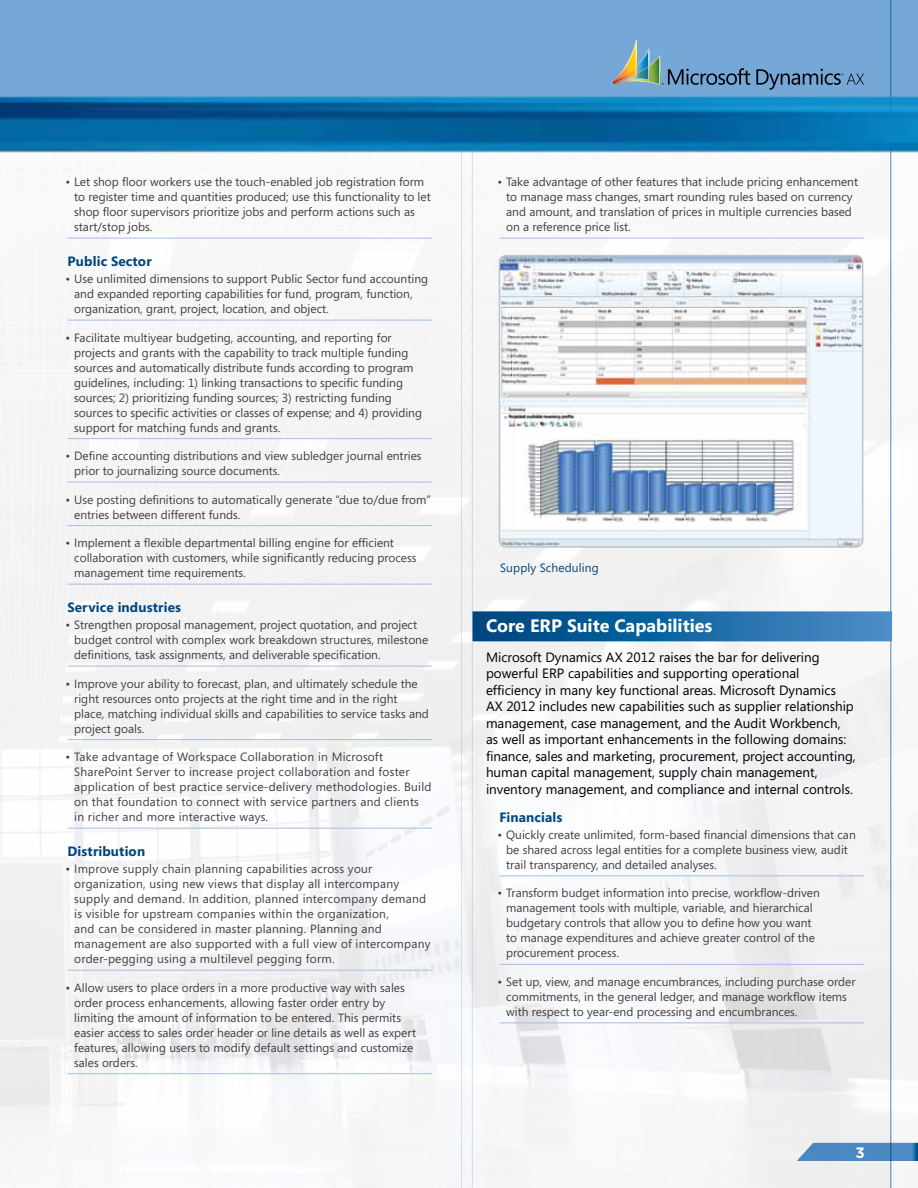
<style>
.page{position:relative;width:918px;height:1188px;background:#fff}
.page>*{position:absolute;margin:0;border:0;box-sizing:border-box;transform-origin:0 0}
.t1{font:700 18px "Segoe";color:#fff}
.t2{font:700 15px "Gotham";color:#fff}
.t3{font:13.5px/16.5px "Segoe";color:#000}
.t4{font:700 13.5px "Segoe";letter-spacing:.01em;color:#00467f}
.t5{font:12px/15px "Segoe";color:#414042}
.t6{font:12px/15px "Segoe";letter-spacing:.02em;color:#414042}
.t7{font:12px "Segoe";letter-spacing:.01em;color:#00467f}
</style>
<div class="page">
<img style="left:0;top:153px;width:891px;height:1035px">
<svg style="left:461px;top:153px;width:11px;height:1035px"></svg>
<div style="left:0;top:0;width:918px;height:145px;background:#75a8d7"></div>
<hr style="left:891px;top:0;width:1px;height:1188px;background:#5091cd">
<svg style="left:797px;top:1143px;width:121px;height:18px;background:#538dc2"></svg>
<svg style="left:756px;top:69px;width:108px;height:21px"></svg>
<svg style="left:613px;top:40px;width:137px;height:46px"></svg>
<img style="left:0;top:95px;width:918px;height:58px">
<hr style="left:68px;top:238px;width:364px;height:1px;background:#a4bfe4">
<hr style="left:68px;top:320px;width:364px;height:1px;background:#a4bfe4">
<hr style="left:68px;top:438px;width:364px;height:1px;background:#a4bfe4">
<hr style="left:68px;top:482px;width:364px;height:1px;background:#a4bfe4">
<hr style="left:68px;top:525px;width:364px;height:1px;background:#a4bfe4">
<hr style="left:68px;top:584px;width:364px;height:1px;background:#a4bfe4">
<hr style="left:68px;top:666px;width:364px;height:1px;background:#a4bfe4">
<hr style="left:68px;top:739px;width:364px;height:1px;background:#a4bfe4">
<hr style="left:68px;top:828px;width:364px;height:1px;background:#a4bfe4">
<hr style="left:68px;top:970px;width:364px;height:1px;background:#a4bfe4">
<hr style="left:68px;top:1073px;width:364px;height:1px;background:#a4bfe4">
<hr style="left:500px;top:238px;width:364px;height:1px;background:#a4bfe4">
<svg style="left:472px;top:611px;width:420px;height:30px;background:#1d6aa4"></svg>
<hr style="left:500px;top:876px;width:364px;height:1px;background:#a4bfe4">
<hr style="left:500px;top:964px;width:364px;height:1px;background:#a4bfe4">
<hr style="left:500px;top:1023px;width:364px;height:1px;background:#a4bfe4">
<img style="left:499px;top:256px;width:364px;height:291px">
<div style="left:499px;top:255px;width:364px;height:293px;border:1px solid #bbc4ca;border-radius:7px"></div>
<p class="t5" style="left:74px;top:174px;width:358px;text-indent:-9px">• Let shop floor workers use the touch-enabled job registration form to register time and quantities produced; use this functionality to let shop floor supervisors prioritize jobs and perform actions such as start/stop jobs.</p>
<p class="t4" style="left:68px;top:252px;width:86px">Public Sector</p>
<p class="t5" style="left:74px;top:271px;width:355px;text-indent:-9px">• Use unlimited dimensions to support Public Sector fund accounting and expanded reporting capabilities for fund, program, function, organization, grant, project, location, and object.</p>
<p class="t5" style="left:74px;top:330px;width:349px;text-indent:-9px">• Facilitate multiyear budgeting, accounting, and reporting for projects and grants with the capability to track multiple funding sources and automatically distribute funds according to program guidelines, including: 1) linking transactions to specific funding sources; 2) prioritizing funding sources; 3) restricting funding sources to specific activities or classes of expense; and 4) providing support for matching funds and grants.</p>
<p class="t5" style="left:74px;top:448px;width:349px;text-indent:-9px">• Define accounting distributions and view subledger journal entries prior to journalizing source documents.</p>
<p class="t5" style="left:74px;top:492px;width:358px;text-indent:-9px">• Use posting definitions to automatically generate “due to/due from” entries between different funds.</p>
<p class="t5" style="left:74px;top:535px;width:344px;text-indent:-9px">• Implement a flexible departmental billing engine for efficient collaboration with customers, while significantly reducing process management time requirements.</p>
<p class="t4" style="left:68px;top:598px;width:115px">Service industries</p>
<p class="t5" style="left:74px;top:617px;width:356px;text-indent:-9px">• Strengthen proposal management, project quotation, and project budget control with complex work breakdown structures, milestone definitions, task assignments, and deliverable specification.</p>
<p class="t5" style="left:74px;top:676px;width:356px;text-indent:-9px">• Improve your ability to forecast, plan, and ultimately schedule the right resources onto projects at the right time and in the right place, matching individual skills and capabilities to service tasks and project goals.</p>
<p class="t6" style="left:74px;top:749px;width:359px;text-indent:-9px">• Take advantage of Workspace Collaboration in Microsoft SharePoint Server to increase project collaboration and foster application of best practice service-delivery methodologies. Build on that foundation to connect with service partners and clients in richer and more interactive ways.</p>
<p class="t4" style="left:68px;top:842px;width:79px">Distribution</p>
<p class="t6" style="left:74px;top:861px;width:358px;text-indent:-9px">• Improve supply chain planning capabilities across your organization, using new views that display all intercompany supply and demand. In addition, planned intercompany demand is visible for upstream companies within the organization,<br>and can be considered in master planning. Planning and management are also supported with a full view of intercompany order-pegging using a multilevel pegging form.</p>
<p class="t5" style="left:74px;top:980px;width:343px;text-indent:-9px">• Allow users to place orders in a more productive way with sales order process enhancements, allowing faster order entry by limiting the amount of information to be entered. This permits easier access to sales order header or line details as well as expert features, allowing users to modify default settings and customize sales orders.</p>
<p class="t5" style="left:506px;top:174px;width:353px;text-indent:-9px">• Take advantage of other features that include pricing enhancement to manage mass changes, smart rounding rules based on currency and amount, and translation of prices in multiple currencies based on a reference price list.</p>
<p class="t7" style="left:500px;top:560px;width:100px">Supply Scheduling</p>
<h1 class="t1" style="left:486px;top:612px;width:228px">Core ERP Suite Capabilities</h1>
<p class="t3" style="left:486px;top:648px;width:371px">Microsoft Dynamics AX 2012 raises the bar for delivering powerful ERP capabilities and supporting operational efficiency in many key functional areas. Microsoft Dynamics AX 2012 includes new capabilities such as supplier relationship management, case management, and the Audit Workbench, as well as important enhancements in the following domains: finance, sales and marketing, procurement, project accounting, human capital management, supply chain management, inventory management, and compliance and internal controls.</p>
<p class="t4" style="left:500px;top:807px;width:65px">Financials</p>
<p class="t5" style="left:506px;top:827px;width:351px;text-indent:-9px">• Quickly create unlimited, form-based financial dimensions that can be shared across legal entities for a complete business view, audit trail transparency, and detailed analyses.</p>
<p class="t5" style="left:506px;top:885px;width:315px;text-indent:-9px">• Transform budget information into precise, workflow-driven management tools with multiple, variable, and hierarchical budgetary controls that allow you to define how you want to manage expenditures and achieve greater control of the procurement process.</p>
<p class="t5" style="left:506px;top:974px;width:351px;text-indent:-9px">• Set up, view, and manage encumbrances, including purchase order commitments, in the general ledger, and manage workflow items with respect to year-end processing and encumbrances.</p>
<p class="t2" style="left:855px;top:1144px;width:11px">3</p>
</div>
